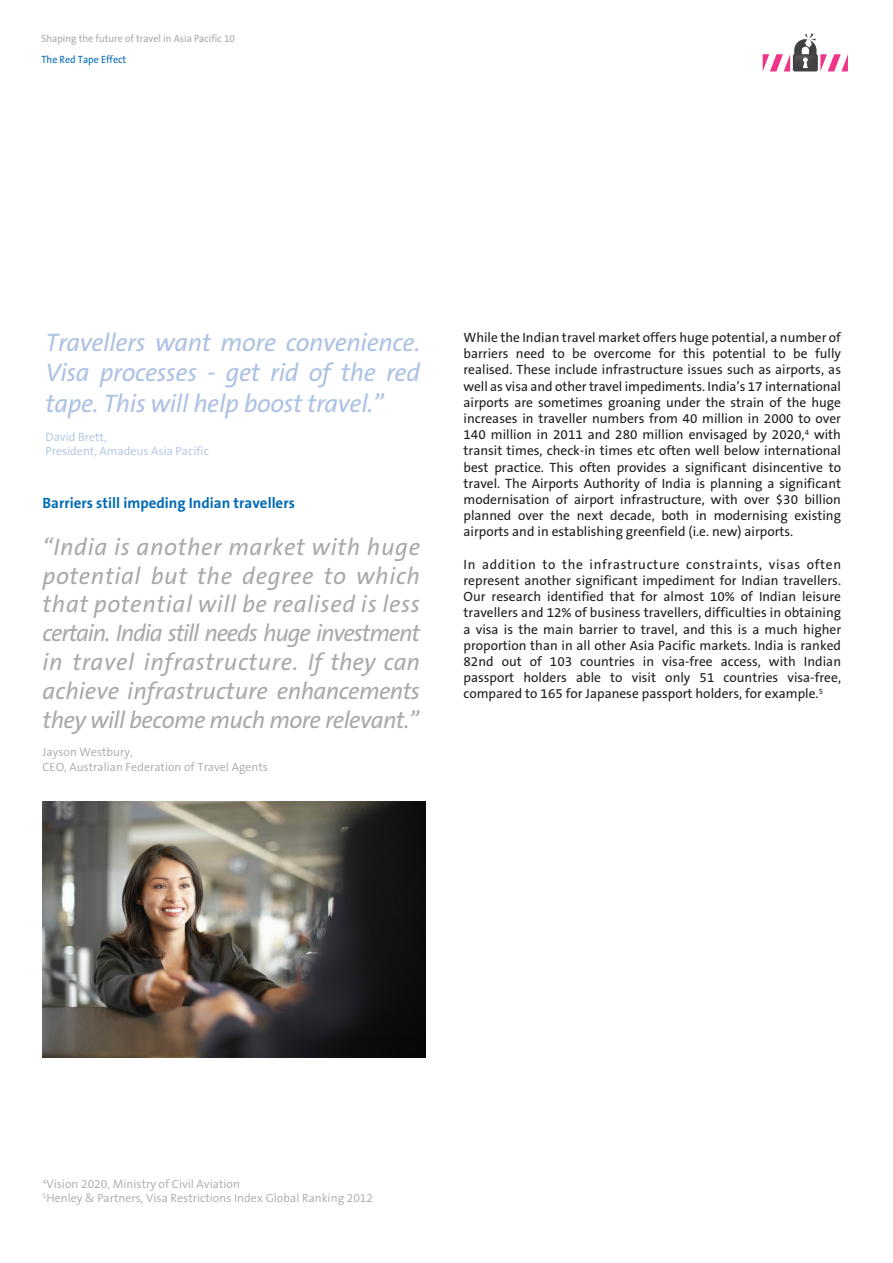
<style>
.page{position:relative;width:893px;height:1263px;background:#fff}
.page>*{position:absolute;margin:0;border:0;box-sizing:border-box;transform-origin:0 0}
.t1{font:italic 25.5px/30.6px "The Sans B5 Plain";letter-spacing:-.015em;color:#adc2e4;text-align:justify}
.t2{font:italic 24px/28.8px "The Sans B5 Plain";letter-spacing:-.025em;color:#a8a9ad;text-align:justify}
.t3{font:700 15px "The Sans B7";color:#006bb6}
.t4{font:13.5px/16.2px "The Sans B5 Plain";color:#211e1e;text-align:justify}
.t5{font:300 12px/14.4px "The Sans B4";color:#a8a9ad}
.t6{font:300 12px/14.4px "The Sans B4";color:#adc2e4}
.t7{font:10.5px "The Sans B5 Plain";color:#a8a9ad;scale:.95 1}
.t8{font:10.5px "The Sans B5 Plain";color:#006bb6;scale:.95 1}
</style>
<div class="page">
<svg style="left:763px;top:33px;width:85px;height:38px"></svg>
<img style="left:43px;top:802px;width:382px;height:255px">
<p class="t7" style="left:41px;top:33px;width:205px">Shaping the future of travel in Asia Pacific 10</p>
<p class="t8" style="left:41px;top:54px;width:91px">The Red Tape Effect</p>
<h1 class="t1" style="left:45px;top:328px;width:376px">Travellers want more convenience.<br>Visa processes - get rid of the red tape. This will help boost travel.”</h1>
<p class="t6" style="left:45px;top:430px;width:165px">David Brett,<br>President, Amadeus Asia Pacific</p>
<p class="t3" style="left:43px;top:495px;width:254px">Barriers still impeding Indian travellers</p>
<p class="t2" style="left:43px;top:533px;width:379px">“India is another market with huge potential but the degree to which that potential will be realised is less certain. India still needs huge investment in travel infrastructure. If they can achieve infrastructure enhancements they will become much more relevant.”</p>
<p class="t5" style="left:43px;top:745px;width:227px">Jayson Westbury,<br>CEO, Australian Federation of Travel Agents</p>
<p class="t4" style="left:463px;top:330px;width:379px">While the Indian travel market offers huge potential, a number of barriers need to be overcome for this potential to be fully realised. These include infrastructure issues such as airports, as well as visa and other travel impediments. India’s 17 international airports are sometimes groaning under the strain of the huge increases in traveller numbers from 40 million in 2000 to over 140 million in 2011 and 280 million envisaged by 2020,<sup>4</sup> with transit times, check-in times etc often well below international best practice. This often provides a significant disincentive to travel. The Airports Authority of India is planning a significant modernisation of airport infrastructure, with over $30 billion planned over the next decade, both in modernising existing airports and in establishing greenfield (i.e. new) airports.</p>
<p class="t4" style="left:463px;top:557px;width:379px">In addition to the infrastructure constraints, visas often represent another significant impediment for Indian travellers.<br>Our research identified that for almost 10% of Indian leisure travellers and 12% of business travellers, difficulties in obtaining a visa is the main barrier to travel, and this is a much higher proportion than in all other Asia Pacific markets. India is ranked 82nd out of 103 countries in visa-free access, with Indian passport holders able to visit only 51 countries visa-free, compared to 165 for Japanese passport holders, for example.<sup>5</sup></p>
<p class="t5" style="left:43px;top:1177px;width:332px"><sup>4</sup>Vision 2020, Ministry of Civil Aviation<br><sup>5</sup>Henley &amp; Partners, Visa Restrictions Index Global Ranking 2012</p>
</div>
